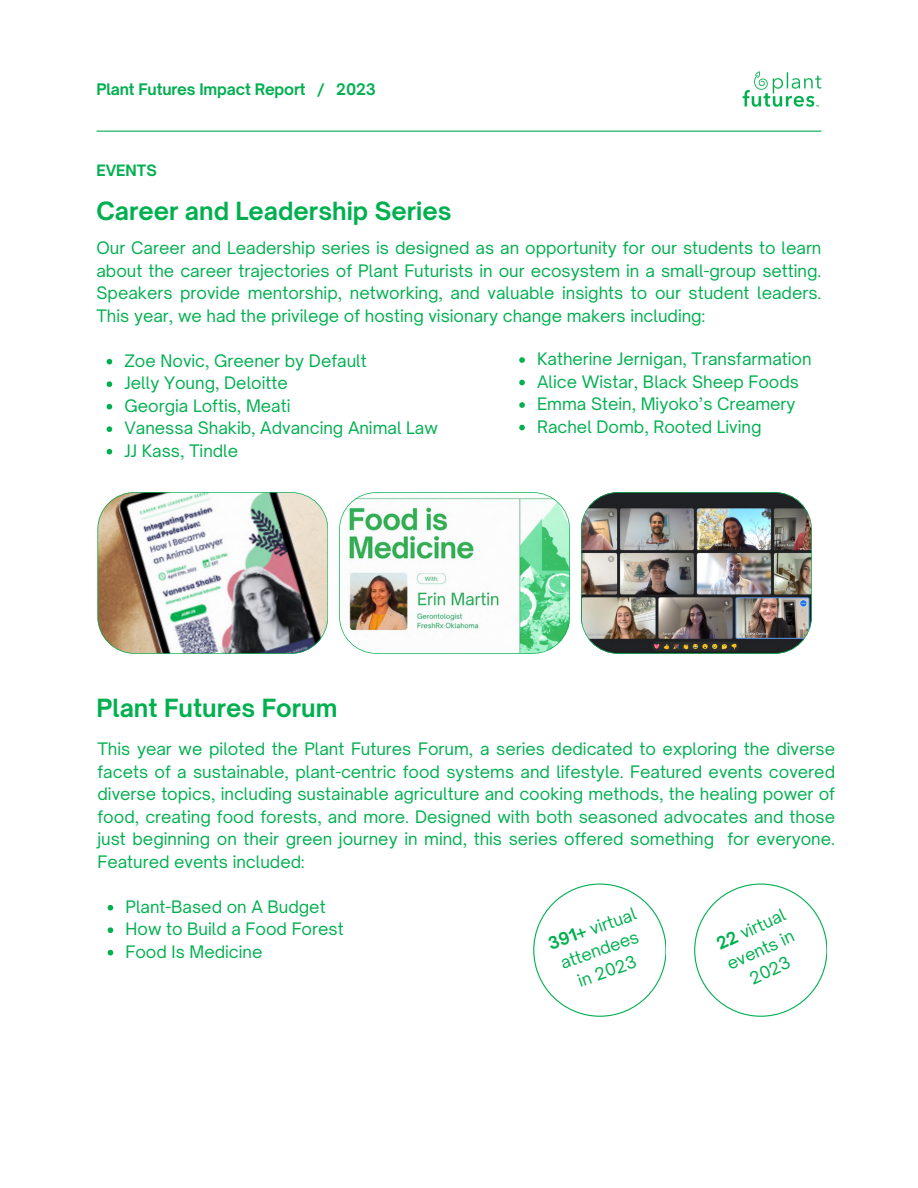
<style>
.page{position:relative;width:918px;height:1188px;background:#fff}
.page>*{position:absolute;margin:0;border:0;box-sizing:border-box;transform-origin:0 0}
.t1{font:700 24px "Open Sauce One";color:#00b050}
.t2{font:16.5px/22.5px "Open Sauce One";color:#00b050;text-align:justify}
.t3{font:700 15.3px "Open Sauce One";letter-spacing:-.01em;color:#00b050}
.t4{font:700 15px "Open Sauce One";color:#00b050}
.s1{font-weight:700}
</style>
<div class="page">
<hr style="left:96px;top:131px;width:726px;height:1px;background:#00b050">
<img style="left:743px;top:72px;width:79px;height:34px">
<img style="left:97px;top:492px;width:231px;height:162px">
<svg style="left:339px;top:492px;width:231px;height:162px"></svg>
<img style="left:581px;top:492px;width:231px;height:162px">
<svg style="left:533px;top:884px;width:133px;height:132px"></svg>
<svg style="left:108px;top:905px;width:5px;height:5px"></svg>
<svg style="left:108px;top:927px;width:5px;height:6px"></svg>
<svg style="left:108px;top:950px;width:5px;height:5px"></svg>
<svg style="left:694px;top:884px;width:133px;height:132px"></svg>
<svg style="left:107px;top:359px;width:5px;height:6px"></svg>
<svg style="left:107px;top:381px;width:5px;height:6px"></svg>
<svg style="left:107px;top:404px;width:5px;height:6px"></svg>
<svg style="left:107px;top:426px;width:5px;height:6px"></svg>
<svg style="left:107px;top:449px;width:5px;height:6px"></svg>
<svg style="left:519px;top:357px;width:6px;height:6px"></svg>
<svg style="left:519px;top:380px;width:6px;height:5px"></svg>
<svg style="left:519px;top:402px;width:6px;height:6px"></svg>
<svg style="left:519px;top:425px;width:6px;height:5px"></svg>
<p class="t3" style="left:96px;top:80px;width:281px">Plant Futures Impact Report / 2023</p>
<p class="t4" style="left:96px;top:161px;width:62px">EVENTS</p>
<p class="t1" style="left:96px;top:196px;width:357px">Career and Leadership Series</p>
<p class="t2" style="left:96px;top:237px;width:727px">Our Career and Leadership series is designed as an opportunity for our students to learn about the career trajectories of Plant Futurists in our ecosystem in a small-group setting.<br>Speakers provide mentorship, networking, and valuable insights to our student leaders.<br>This year, we had the privilege of hosting visionary change makers including:</p>
<p class="t2" style="left:125px;top:349px;width:244px">Zoe Novic, Greener by Default</p>
<p class="t2" style="left:125px;top:372px;width:165px">Jelly Young, Deloitte</p>
<p class="t2" style="left:125px;top:394px;width:167px">Georgia Loftis, Meati</p>
<p class="t2" style="left:125px;top:417px;width:315px">Vanessa Shakib, Advancing Animal Law</p>
<p class="t2" style="left:125px;top:439px;width:115px">JJ Kass, Tindle</p>
<p class="t2" style="left:537px;top:348px;width:276px">Katherine Jernigan, Transfarmation</p>
<p class="t2" style="left:537px;top:370px;width:263px">Alice Wistar, Black Sheep Foods</p>
<p class="t2" style="left:537px;top:393px;width:260px">Emma Stein, Miyoko’s Creamery</p>
<p class="t2" style="left:537px;top:415px;width:226px">Rachel Domb, Rooted Living</p>
<p class="t1" style="left:96px;top:693px;width:243px">Plant Futures Forum</p>
<p class="t2" style="left:97px;top:738px;width:739px">This year we piloted the Plant Futures Forum, a series dedicated to exploring the diverse facets of a sustainable, plant-centric food systems and lifestyle. Featured events covered diverse topics, including sustainable agriculture and cooking methods, the healing power of food, creating food forests, and more. Designed with both seasoned advocates and those just beginning on their green journey in mind, this series offered something for everyone.<br>Featured events included:</p>
<p class="t2" style="left:126px;top:895px;width:202px">Plant-Based on A Budget</p>
<p class="t2" style="left:126px;top:918px;width:220px">How to Build a Food Forest</p>
<p class="t2" style="left:126px;top:940px;width:138px">Food Is Medicine</p>
<p class="t2" style="left:545px;top:932px;width:94px;text-align:center;rotate:-19deg"><span class="s1">391+</span> virtual attendees in 2023</p>
<p class="t2" style="left:713px;top:935px;width:75px;text-align:center;rotate:-25deg"><span class="s1">22</span> virtual events in<br>2023</p>
</div>
